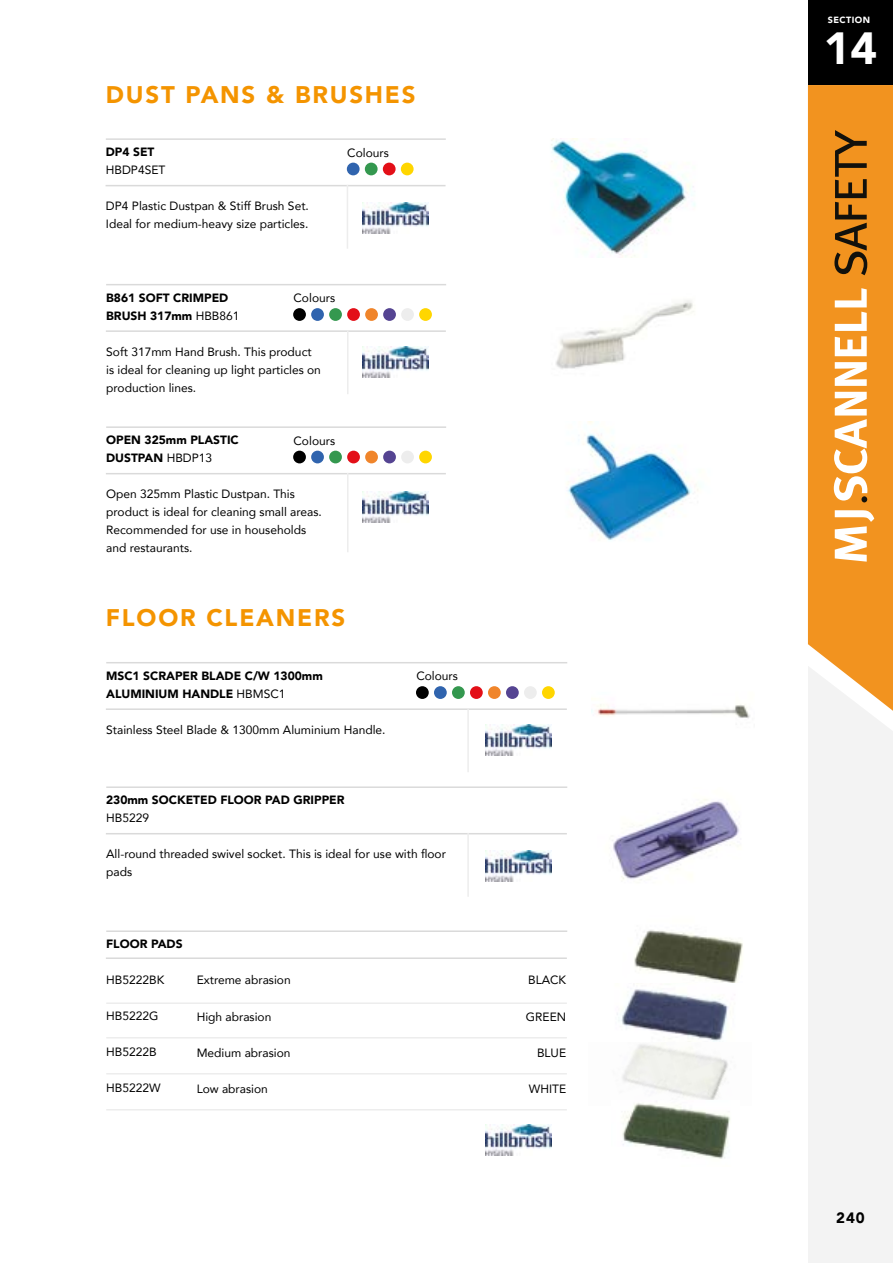
<style>
.page{position:relative;width:893px;height:1263px;background:#fff}
.page>*{position:absolute;margin:0;border:0;box-sizing:border-box;transform-origin:0 0}
.t1{font:900 45px "Avenir";color:#fff}
.t2{font:900 24px "Avenir";letter-spacing:.075em;color:#f49400}
.t3{font:900 15px "Avenir";color:#000}
.t4{font:12px/18px "Avenir";color:#000}
.t5{font:900 12px/18px "Avenir";color:#000}
.t6{font:900 9px "Avenir";letter-spacing:.05em;color:#fff}
.s1{font-weight:400}
</style>
<div class="page">
<div style="left:808px;top:85px;width:85px;height:581px;background:#f2931f"></div>
<div style="left:808px;top:0;width:85px;height:85px;background:#000"></div>
<div style="left:808px;top:666px;width:85px;height:597px;background:#f3f3f3"></div>
<svg style="left:834px;top:130px;width:33px;height:145px;background:#a56618"></svg>
<svg style="left:835px;top:362px;width:32px;height:24px"></svg>
<svg style="left:835px;top:288px;width:32px;height:68px"></svg>
<svg style="left:835px;top:510px;width:39px;height:52px"></svg>
<svg style="left:834px;top:392px;width:33px;height:110px"></svg>
<hr style="left:106px;top:185px;width:340px;height:1px;background:#dadada">
<hr style="left:106px;top:138px;width:340px;height:2px;background:#dadada">
<hr style="left:347px;top:185px;width:1px;height:64px;background:#ededed">
<div style="left:347px;top:163px;width:13px;height:12px;background:#3064ae;border-radius:50%"></div>
<div style="left:365px;top:163px;width:13px;height:12px;background:#34984f;border-radius:50%"></div>
<div style="left:383px;top:163px;width:13px;height:12px;background:#e30f18;border-radius:50%"></div>
<div style="left:401px;top:163px;width:13px;height:12px;background:#ffd600;border-radius:50%"></div>
<hr style="left:106px;top:330px;width:340px;height:2px;background:#dadada">
<hr style="left:106px;top:284px;width:340px;height:1px;background:#dadada">
<hr style="left:347px;top:330px;width:1px;height:64px;background:#ededed">
<div style="left:311px;top:308px;width:13px;height:13px;background:#3064ae;border-radius:50%"></div>
<div style="left:329px;top:308px;width:13px;height:13px;background:#34984f;border-radius:50%"></div>
<div style="left:347px;top:308px;width:13px;height:13px;background:#e30f18;border-radius:50%"></div>
<div style="left:365px;top:308px;width:13px;height:13px;background:#f0852b;border-radius:50%"></div>
<div style="left:383px;top:308px;width:13px;height:13px;background:#554492;border-radius:50%"></div>
<div style="left:401px;top:308px;width:13px;height:13px;background:#ededed;border-radius:50%"></div>
<div style="left:293px;top:308px;width:13px;height:13px;background:#000;border-radius:50%"></div>
<div style="left:419px;top:308px;width:13px;height:13px;background:#ffd600;border-radius:50%"></div>
<hr style="left:106px;top:473px;width:340px;height:1px;background:#dadada">
<hr style="left:106px;top:426px;width:340px;height:2px;background:#dadada">
<hr style="left:347px;top:473px;width:1px;height:79px;background:#ededed">
<div style="left:311px;top:451px;width:13px;height:12px;background:#3064ae;border-radius:50%"></div>
<div style="left:329px;top:451px;width:13px;height:12px;background:#34984f;border-radius:50%"></div>
<div style="left:347px;top:451px;width:13px;height:12px;background:#e30f18;border-radius:50%"></div>
<div style="left:365px;top:451px;width:13px;height:12px;background:#f0852b;border-radius:50%"></div>
<div style="left:383px;top:451px;width:13px;height:12px;background:#554492;border-radius:50%"></div>
<div style="left:401px;top:451px;width:13px;height:12px;background:#ededed;border-radius:50%"></div>
<div style="left:293px;top:451px;width:13px;height:12px;background:#000;border-radius:50%"></div>
<div style="left:419px;top:451px;width:13px;height:12px;background:#ffd600;border-radius:50%"></div>
<hr style="left:106px;top:708px;width:461px;height:2px;background:#dadada">
<hr style="left:106px;top:662px;width:461px;height:1px;background:#dadada">
<hr style="left:467px;top:708px;width:2px;height:64px;background:#ededed">
<div style="left:434px;top:686px;width:13px;height:13px;background:#3064ae;border-radius:50%"></div>
<div style="left:452px;top:686px;width:13px;height:13px;background:#34984f;border-radius:50%"></div>
<div style="left:470px;top:686px;width:13px;height:13px;background:#e30f18;border-radius:50%"></div>
<div style="left:488px;top:686px;width:13px;height:13px;background:#f0852b;border-radius:50%"></div>
<div style="left:506px;top:686px;width:13px;height:13px;background:#554492;border-radius:50%"></div>
<div style="left:524px;top:686px;width:13px;height:13px;background:#ededed;border-radius:50%"></div>
<div style="left:416px;top:686px;width:13px;height:13px;background:#000;border-radius:50%"></div>
<div style="left:542px;top:686px;width:13px;height:13px;background:#ffd600;border-radius:50%"></div>
<hr style="left:106px;top:833px;width:461px;height:1px;background:#dadada">
<hr style="left:106px;top:786px;width:461px;height:2px;background:#dadada">
<hr style="left:467px;top:833px;width:2px;height:64px;background:#ededed">
<hr style="left:106px;top:957px;width:461px;height:2px;background:#dadada">
<hr style="left:106px;top:930px;width:461px;height:2px;background:#dadada">
<hr style="left:106px;top:1002px;width:461px;height:2px;background:#ededed">
<hr style="left:106px;top:1037px;width:461px;height:1px;background:#ededed">
<hr style="left:106px;top:1073px;width:461px;height:1px;background:#ededed">
<hr style="left:106px;top:1109px;width:461px;height:1px;background:#ededed">
<img style="left:551px;top:138px;width:144px;height:119px">
<img style="left:556px;top:300px;width:138px;height:69px">
<img style="left:567px;top:421px;width:131px;height:120px">
<img style="left:591px;top:704px;width:159px;height:15px">
<img style="left:612px;top:799px;width:128px;height:81px">
<img style="left:634px;top:930px;width:109px;height:53px">
<img style="left:617px;top:989px;width:111px;height:53px">
<img style="left:622px;top:1044px;width:106px;height:56px">
<img style="left:363px;top:203px;width:66px;height:31px">
<img style="left:363px;top:347px;width:66px;height:31px">
<img style="left:363px;top:491px;width:66px;height:32px">
<img style="left:486px;top:725px;width:66px;height:31px">
<img style="left:486px;top:851px;width:66px;height:31px">
<img style="left:486px;top:1125px;width:66px;height:31px">
<img style="left:622px;top:1103px;width:108px;height:56px">
<h2 class="t2" style="left:106px;top:79px;width:311px">DUST PANS &amp; BRUSHES</h2>
<p class="t5" style="left:106px;top:144px;width:50px">DP4 SET</p>
<p class="t4" style="left:106px;top:162px;width:61px">HBDP4SET</p>
<p class="t4" style="left:106px;top:198px;width:205px">DP4 Plastic Dustpan &amp; Stiff Brush Set.<br>Ideal for medium-heavy size particles.</p>
<p class="t4" style="left:347px;top:144px;width:43px">Colours</p>
<p class="t4" style="left:294px;top:289px;width:43px">Colours</p>
<p class="t5" style="left:106px;top:289px;width:135px">B861 SOFT CRIMPED<br>BRUSH 317mm <span class="s1">HBB861</span></p>
<p class="t4" style="left:106px;top:343px;width:216px">Soft 317mm Hand Brush. This product is ideal for cleaning up light particles on production lines.</p>
<p class="t4" style="left:294px;top:432px;width:43px">Colours</p>
<p class="t5" style="left:106px;top:432px;width:134px">OPEN 325mm PLASTIC<br>DUSTPAN <span class="s1">HBDP13</span></p>
<p class="t4" style="left:106px;top:486px;width:217px">Open 325mm Plastic Dustpan. This product is ideal for cleaning small areas.<br>Recommended for use in households and restaurants.</p>
<h2 class="t2" style="left:106px;top:601px;width:241px">FLOOR CLEANERS</h2>
<p class="t5" style="left:106px;top:667px;width:218px">MSC1 SCRAPER BLADE C/W 1300mm<br>ALUMINIUM HANDLE <span class="s1">HBMSC1</span></p>
<p class="t4" style="left:106px;top:721px;width:281px">Stainless Steel Blade &amp; 1300mm Aluminium Handle.</p>
<p class="t4" style="left:416px;top:667px;width:43px">Colours</p>
<p class="t5" style="left:106px;top:792px;width:240px">230mm SOCKETED FLOOR PAD GRIPPER</p>
<p class="t4" style="left:106px;top:810px;width:44px">HB5229</p>
<p class="t4" style="left:106px;top:846px;width:341px">All-round threaded swivel socket. This is ideal for use with floor pads</p>
<p class="t5" style="left:106px;top:936px;width:78px">FLOOR PADS</p>
<p class="t4" style="left:106px;top:972px;width:60px">HB5222BK</p>
<p class="t4" style="left:197px;top:972px;width:96px">Extreme abrasion</p>
<p class="t4" style="left:528px;top:972px;width:40px">BLACK</p>
<p class="t4" style="left:106px;top:1008px;width:54px">HB5222G</p>
<p class="t4" style="left:197px;top:1008px;width:76px">High abrasion</p>
<p class="t4" style="left:526px;top:1008px;width:42px">GREEN</p>
<p class="t4" style="left:106px;top:1044px;width:52px">HB5222B</p>
<p class="t4" style="left:197px;top:1044px;width:95px">Medium abrasion</p>
<p class="t4" style="left:537px;top:1044px;width:31px">BLUE</p>
<p class="t4" style="left:106px;top:1080px;width:56px">HB5222W</p>
<p class="t4" style="left:197px;top:1080px;width:73px">Low abrasion</p>
<p class="t4" style="left:529px;top:1080px;width:39px">WHITE</p>
<p class="t6" style="left:828px;top:14px;width:44px">SECTION</p>
<h1 class="t1" style="left:824px;top:19px;width:55px">14</h1>
<p class="t3" style="left:836px;top:1208px;width:30px">240</p>
</div>
